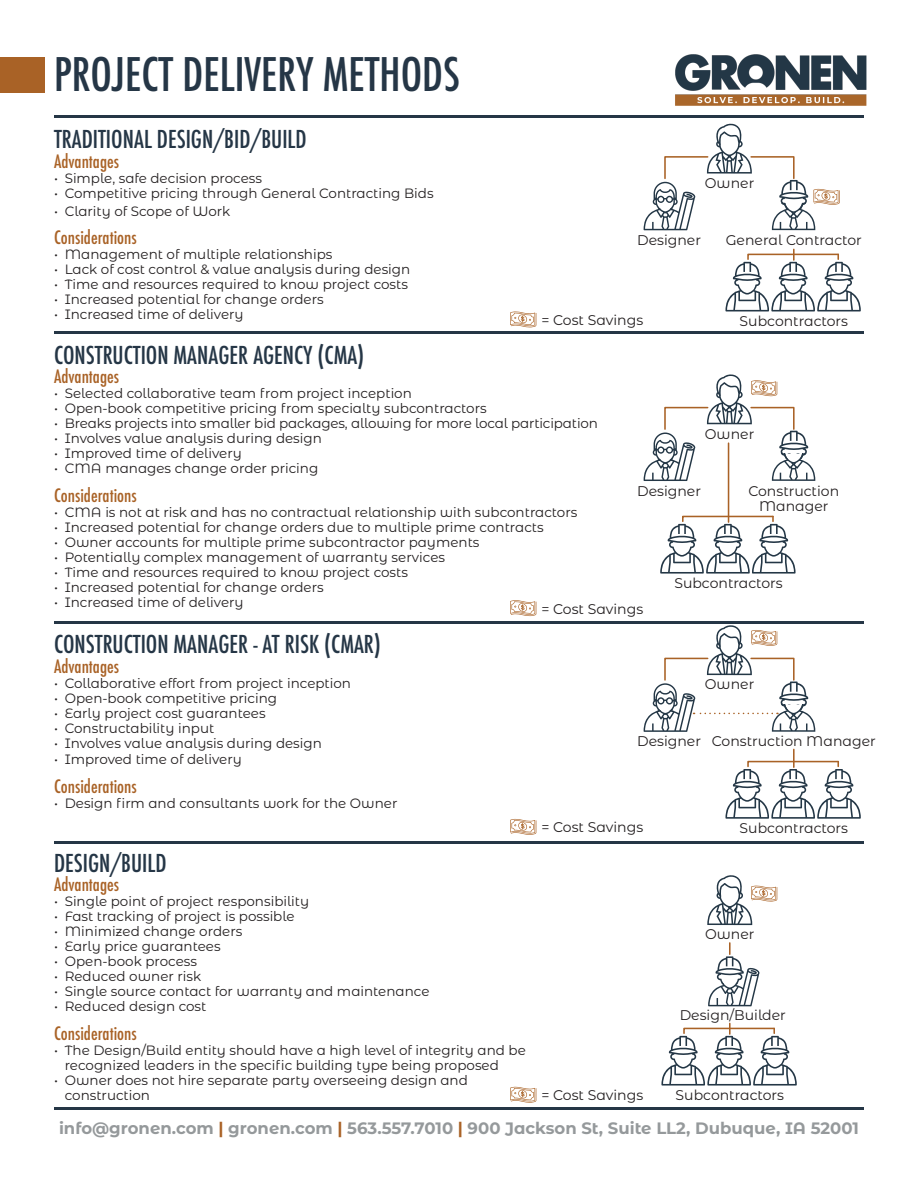
<style>
.page{position:relative;width:918px;height:1188px;background:#fff}
.page>*{position:absolute;margin:0;border:0;box-sizing:border-box;transform-origin:0 0}
.t1{font:500 condensed 45px "Futura";color:#253646}
.t2{font:500 condensed 24px "Futura";color:#253646}
.Text{font:500 condensed 18px "Futura";color:#a96226}
.t3{font:700 16.5px "Montserrat Alternates";color:#95999b}
.Text-2{font:14.1px/15.6px "Montserrat Alternates";color:#231f20;text-align:center}
.Text-3{font:13.5px/15px "Montserrat Alternates";color:#231f20}
.s1{color:#a96226}
</style>
<div class="page">
<div style="left:0;top:57px;width:45px;height:35px;background:#a96226"></div>
<hr style="left:54px;top:1107px;width:810px;height:2px;background:#253646">
<hr style="left:54px;top:116px;width:810px;height:2px;background:#253646">
<img style="left:666px;top:54px;width:201px;height:62px">
<hr style="left:54px;top:331px;width:810px;height:2px;background:#253646">
<hr style="left:54px;top:621px;width:810px;height:2px;background:#253646">
<hr style="left:54px;top:842px;width:810px;height:2px;background:#253646">
<svg style="left:708px;top:943px;width:52px;height:63px"></svg>
<svg style="left:707px;top:875px;width:70px;height:50px"></svg>
<svg style="left:510px;top:312px;width:26px;height:15px"></svg>
<svg style="left:510px;top:819px;width:26px;height:16px"></svg>
<svg style="left:510px;top:1087px;width:26px;height:16px"></svg>
<svg style="left:510px;top:600px;width:26px;height:16px"></svg>
<svg style="left:644px;top:123px;width:196px;height:107px"></svg>
<svg style="left:725px;top:249px;width:136px;height:62px"></svg>
<hr style="left:728px;top:443px;width:1px;height:79px;background:#a96226">
<svg style="left:644px;top:374px;width:172px;height:107px"></svg>
<svg style="left:660px;top:515px;width:136px;height:59px"></svg>
<svg style="left:661px;top:1023px;width:136px;height:63px"></svg>
<svg style="left:644px;top:625px;width:172px;height:107px"></svg>
<svg style="left:725px;top:749px;width:136px;height:70px"></svg>
<p class="t1" style="left:54px;top:46px;width:407px">PROJECT DELIVERY METHODS</p>
<p class="t2" style="left:54px;top:124px;width:254px">TRADITIONAL DESIGN/BID/BUILD</p>
<p class="Text" style="left:54px;top:150px;width:67px">Advantages</p>
<p class="Text-3" style="left:54px;top:170px;width:210px">• Simple, safe decision process</p>
<p class="Text-3" style="left:54px;top:185px;width:381px">• Competitive pricing through General Contracting Bids</p>
<p class="Text-3" style="left:54px;top:203px;width:178px">• Clarity of Scope of Work</p>
<p class="Text" style="left:54px;top:226px;width:84px">Considerations</p>
<p class="Text-3" style="left:54px;top:247px;width:280px">• Management of multiple relationships</p>
<p class="Text-3" style="left:54px;top:262px;width:358px">• Lack of cost control &amp; value analysis during design</p>
<p class="Text-3" style="left:54px;top:277px;width:356px">• Time and resources required to know project costs</p>
<p class="Text-3" style="left:54px;top:292px;width:271px">• Increased potential for change orders</p>
<p class="Text-3" style="left:54px;top:307px;width:191px">• Increased time of delivery</p>
<p class="t2" style="left:54px;top:339px;width:312px">CONSTRUCTION MANAGER AGENCY (CMA)</p>
<p class="Text" style="left:54px;top:365px;width:67px">Advantages</p>
<p class="Text-3" style="left:54px;top:385px;width:359px">• Selected collaborative team from project inception</p>
<p class="Text-3" style="left:54px;top:400px;width:434px">• Open-book competitive pricing from specialty subcontractors</p>
<p class="Text-3" style="left:54px;top:415px;width:546px">• Breaks projects into smaller bid packages, allowing for more local participation</p>
<p class="Text-3" style="left:54px;top:430px;width:269px">• Involves value analysis during design</p>
<p class="Text-3" style="left:54px;top:445px;width:189px">• Improved time of delivery</p>
<p class="Text-3" style="left:54px;top:460px;width:266px">• CMA manages change order pricing</p>
<p class="Text" style="left:54px;top:483px;width:84px">Considerations</p>
<p class="Text-3" style="left:54px;top:504px;width:525px">• CMA is not at risk and has no contractual relationship with subcontractors</p>
<p class="Text-3" style="left:54px;top:519px;width:491px">• Increased potential for change orders due to multiple prime contracts</p>
<p class="Text-3" style="left:54px;top:534px;width:427px">• Owner accounts for multiple prime subcontractor payments</p>
<p class="Text-3" style="left:54px;top:549px;width:393px">• Potentially complex management of warranty services</p>
<p class="Text-3" style="left:54px;top:564px;width:356px">• Time and resources required to know project costs</p>
<p class="Text-3" style="left:54px;top:579px;width:271px">• Increased potential for change orders</p>
<p class="Text-3" style="left:54px;top:594px;width:191px">• Increased time of delivery</p>
<p class="t2" style="left:54px;top:629px;width:328px">CONSTRUCTION MANAGER - AT RISK (CMAR)</p>
<p class="Text" style="left:54px;top:655px;width:67px">Advantages</p>
<p class="Text-3" style="left:54px;top:675px;width:299px">• Collaborative effort from project inception</p>
<p class="Text-3" style="left:54px;top:690px;width:225px">• Open-book competitive pricing</p>
<p class="Text-3" style="left:54px;top:705px;width:213px">• Early project cost guarantees</p>
<p class="Text-3" style="left:54px;top:720px;width:162px">• Constructability input</p>
<p class="Text-3" style="left:54px;top:735px;width:269px">• Involves value analysis during design</p>
<p class="Text-3" style="left:54px;top:752px;width:189px">• Improved time of delivery</p>
<p class="Text" style="left:54px;top:775px;width:84px">Considerations</p>
<p class="Text-3" style="left:54px;top:795px;width:345px">• Design firm and consultants work for the Owner</p>
<p class="Text-2" style="left:705px;top:175px;width:51px">Owner</p>
<p class="Text-2" style="left:637px;top:232px;width:65px">Designer</p>
<p class="Text-2" style="left:726px;top:232px;width:138px">General Contractor</p>
<p class="Text-2" style="left:541px;top:312px;width:103px">= Cost Savings</p>
<p class="Text-2" style="left:740px;top:313px;width:110px">Subcontractors</p>
<p class="Text-2" style="left:705px;top:425px;width:51px">Owner</p>
<p class="Text-2" style="left:637px;top:482px;width:65px">Designer</p>
<p class="Text-2" style="left:748px;top:482px;width:92px">Construction<br>Manager</p>
<p class="Text-2" style="left:674px;top:575px;width:110px">Subcontractors</p>
<p class="Text-2" style="left:541px;top:600px;width:103px">= Cost Savings</p>
<p class="Text-2" style="left:705px;top:676px;width:51px">Owner</p>
<p class="Text-2" style="left:637px;top:733px;width:65px">Designer</p>
<p class="Text-2" style="left:712px;top:733px;width:166px">Construction Manager</p>
<p class="t2" style="left:54px;top:847px;width:114px">DESIGN/BUILD</p>
<p class="Text" style="left:54px;top:873px;width:67px">Advantages</p>
<p class="Text-3" style="left:54px;top:893px;width:257px">• Single point of project responsibility</p>
<p class="Text-3" style="left:54px;top:908px;width:242px">• Fast tracking of project is possible</p>
<p class="Text-3" style="left:54px;top:923px;width:190px">• Minimized change orders</p>
<p class="Text-3" style="left:54px;top:938px;width:168px">• Early price guarantees</p>
<p class="Text-3" style="left:54px;top:953px;width:145px">• Open-book process</p>
<p class="Text-3" style="left:54px;top:968px;width:149px">• Reduced owner risk</p>
<p class="Text-3" style="left:54px;top:983px;width:377px">• Single source contact for warranty and maintenance</p>
<p class="Text-3" style="left:54px;top:998px;width:154px">• Reduced design cost</p>
<p class="Text" style="left:54px;top:1021px;width:84px">Considerations</p>
<p class="Text-3" style="left:65px;top:1042px;width:463px;text-indent:-11px">• The Design/Build entity should have a high level of integrity and be recognized leaders in the specific building type being proposed</p>
<p class="Text-3" style="left:65px;top:1072px;width:405px;text-indent:-11px">• Owner does not hire separate party overseeing design and construction</p>
<p class="Text-2" style="left:541px;top:819px;width:103px">= Cost Savings</p>
<p class="Text-2" style="left:541px;top:1087px;width:103px">= Cost Savings</p>
<p class="Text-2" style="left:740px;top:820px;width:110px">Subcontractors</p>
<p class="Text-2" style="left:705px;top:926px;width:51px">Owner</p>
<p class="Text-2" style="left:680px;top:1007px;width:108px">Design/Builder</p>
<p class="Text-2" style="left:676px;top:1087px;width:110px">Subcontractors</p>
<p class="t3" style="left:59px;top:1116px;width:801px">info@gronen.com <span class="s1">|</span> gronen.com <span class="s1">|</span> 563.557.7010 <span class="s1">|</span> 900 Jackson St, Suite LL2, Dubuque, IA 52001</p>
</div>
